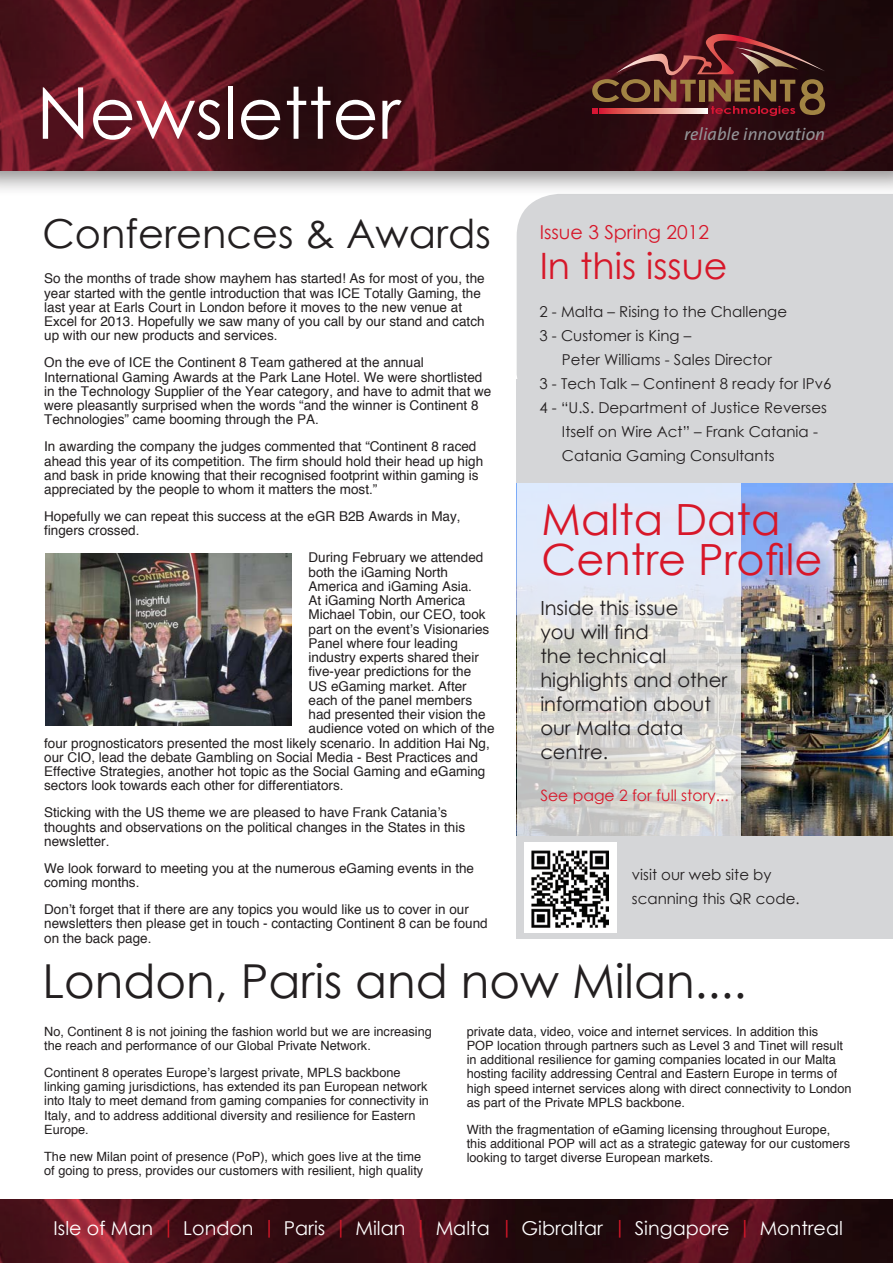
<style>
.page{position:relative;width:893px;height:1263px;background:#fff}
.page>*{position:absolute;margin:0;border:0;box-sizing:border-box;transform-origin:0 0}
.t1{font:71.55px "Century Gothic";color:#fff}
.t2{font:46.8px "Century Gothic";color:#231f20}
.t3{font:43.05px/41px "Century Gothic";color:#d71729}
.t4{font:39.9px "Century Gothic";color:#231f20}
.t5{font:36.3px "Century Gothic";color:#d71729}
.t6{font:19.5px/24px "Century Gothic";color:#231f20}
.t7{font:19.2px "Century Gothic";color:#fff}
.t8{font:19.2px "Century Gothic";color:#d71729}
.t9{font:italic 17.55px "The Sans";color:#939598}
.t10{font:15.6px "Century Gothic";color:#d71729}
.t11{font:15px/24px "Century Gothic";color:#231f20}
.t12{font:13.5px/14.2px "Helvetica";color:#231f20}
.t13{font:12.75px/14.2px "Helvetica";color:#231f20}
.s1{color:#d71729}
</style>
<div class="page">
<div style="left:517px;top:197px;width:376px;height:182px;background:#d5d6d8"></div>
<div style="left:517px;top:379px;width:376px;height:560px;background:#d5d6d8"></div>
<div style="left:0;top:0;width:893px;height:197px;background:#231f20;opacity:.5"></div>
<img style="left:0;top:0;width:893px;height:170px">
<svg style="left:592px;top:34px;width:233px;height:82px"></svg>
<img style="left:0;top:1199px;width:893px;height:64px">
<div style="left:524px;top:842px;width:93px;height:91px;background:#fff"></div>
<img style="left:531px;top:850px;width:77px;height:77px">
<img style="left:45px;top:554px;width:246px;height:172px">
<img style="left:740px;top:483px;width:153px;height:353px">
<svg style="left:517px;top:483px;width:223px;height:353px"></svg>
<p class="t1" style="left:37px;top:69px;width:365px">Newsletter</p>
<p class="t4" style="left:43px;top:209px;width:450px">Conferences &amp; Awards</p>
<p class="t12" style="left:44px;top:272px;width:442px">So the months of trade show mayhem has started! As for most of you, the year started with the gentle introduction that was ICE Totally Gaming, the last year at Earls Court in London before it moves to the new venue at Excel for 2013. Hopefully we saw many of you call by our stand and catch up with our new products and services.</p>
<p class="t12" style="left:44px;top:356px;width:449px">On the eve of ICE the Continent 8 Team gathered at the annual International Gaming Awards at the Park Lane Hotel. We were shortlisted in the Technology Supplier of the Year category, and have to admit that we were pleasantly surprised when the words “and the winner is Continent 8<br>Technologies” came booming through the PA.</p>
<p class="t12" style="left:44px;top:440px;width:440px">In awarding the company the judges commented that “Continent 8 raced ahead this year of its competition. The firm should hold their head up high and bask in pride knowing that their recognised footprint within gaming is appreciated by the people to whom it matters the most.”</p>
<p class="t12" style="left:44px;top:510px;width:418px">Hopefully we can repeat this success at the eGR B2B Awards in May, fingers crossed.</p>
<p class="t12" style="left:308px;top:551px;width:176px">During February we attended</p>
<p class="t12" style="left:308px;top:565px;width:141px">both the iGaming North</p>
<p class="t12" style="left:308px;top:579px;width:165px">America and iGaming Asia.</p>
<p class="t12" style="left:308px;top:594px;width:158px">At iGaming North America</p>
<p class="t12" style="left:308px;top:608px;width:179px">Michael Tobin, our CEO, took</p>
<p class="t12" style="left:308px;top:622px;width:182px">part on the event’s Visionaries</p>
<p class="t12" style="left:308px;top:636px;width:151px">Panel where four leading</p>
<p class="t12" style="left:308px;top:651px;width:172px">industry experts shared their</p>
<p class="t12" style="left:308px;top:665px;width:164px">five-year predictions for the</p>
<p class="t12" style="left:308px;top:679px;width:160px">US eGaming market. After</p>
<p class="t12" style="left:308px;top:693px;width:165px">each of the panel members</p>
<p class="t12" style="left:308px;top:708px;width:179px">had presented their vision the</p>
<p class="t12" style="left:308px;top:722px;width:188px">audience voted on which of the</p>
<p class="t12" style="left:44px;top:736px;width:447px">four prognosticators presented the most likely scenario. In addition Hai Ng,</p>
<p class="t12" style="left:44px;top:750px;width:435px">our CIO, lead the debate Gambling on Social Media - Best Practices and</p>
<p class="t12" style="left:44px;top:765px;width:443px">Effective Strategies, another hot topic as the Social Gaming and eGaming</p>
<p class="t12" style="left:44px;top:779px;width:301px">sectors look towards each other for differentiators.</p>
<p class="t12" style="left:44px;top:806px;width:422px">Sticking with the US theme we are pleased to have Frank Catania’s thoughts and observations on the political changes in the States in this newsletter.</p>
<p class="t12" style="left:44px;top:861px;width:431px">We look forward to meeting you at the numerous eGaming events in the coming months.</p>
<p class="t12" style="left:44px;top:903px;width:445px">Don’t forget that if there are any topics you would like us to cover in our newsletters then please get in touch - contacting Continent 8 can be found on the back page.</p>
<p class="t9" style="left:684px;top:120px;width:142px">reliable innovation</p>
<p class="t8" style="left:540px;top:221px;width:171px">Issue 3 Spring 2012</p>
<p class="t5" style="left:540px;top:244px;width:189px">In this issue</p>
<p class="t11" style="left:539px;top:300px;width:249px">2 - Malta – Rising to the Challenge</p>
<p class="t11" style="left:562px;top:324px;width:211px;text-indent:-22px">3 - Customer is King –<br>Peter Williams - Sales Director</p>
<p class="t11" style="left:539px;top:372px;width:293px">3 - Tech Talk – Continent 8 ready for IPv6</p>
<p class="t11" style="left:562px;top:396px;width:266px;text-indent:-22px">4 - “U.S. Department of Justice Reverses<br>Itself on Wire Act” – Frank Catania -<br>Catania Gaming Consultants</p>
<p class="t3" style="left:541px;top:498px;width:282px">Malta Data<br>Centre Profile</p>
<p class="t6" style="left:540px;top:595px;width:189px">Inside this issue<br>you will find<br>the technical highlights and other information about our Malta data centre.</p>
<p class="t10" style="left:540px;top:785px;width:190px">See page 2 for full story...</p>
<p class="t11" style="left:632px;top:862px;width:169px">visit our web site by scanning this QR code.</p>
<p class="t2" style="left:43px;top:953px;width:705px">London, Paris and now Milan....</p>
<p class="t13" style="left:44px;top:1024px;width:389px">No, Continent 8 is not joining the fashion world but we are increasing the reach and performance of our Global Private Network.</p>
<p class="t13" style="left:44px;top:1066px;width:386px">Continent 8 operates Europe’s largest private, MPLS backbone linking gaming jurisdictions, has extended its pan European network into Italy to meet demand from gaming companies for connectivity in Italy, and to address additional diversity and resilience for Eastern Europe.</p>
<p class="t13" style="left:44px;top:1150px;width:381px">The new Milan point of presence (PoP), which goes live at the time of going to press, provides our customers with resilient, high quality</p>
<p class="t13" style="left:467px;top:1024px;width:386px">private data, video, voice and internet services. In addition this<br>POP location through partners such as Level 3 and Tinet will result in additional resilience for gaming companies located in our Malta hosting facility addressing Central and Eastern Europe in terms of high speed internet services along with direct connectivity to London as part of the Private MPLS backbone.</p>
<p class="t13" style="left:467px;top:1123px;width:385px">With the fragmentation of eGaming licensing throughout Europe, this additional POP will act as a strategic gateway for our customers looking to target diverse European markets.</p>
<p class="t7" style="left:54px;top:1217px;width:791px">Isle of Man <span class="s1">|</span> London <span class="s1">|</span> Paris <span class="s1">|</span> Milan <span class="s1">|</span> Malta <span class="s1">|</span> Gibraltar <span class="s1">|</span> Singapore <span class="s1">|</span> Montreal</p>
</div>
